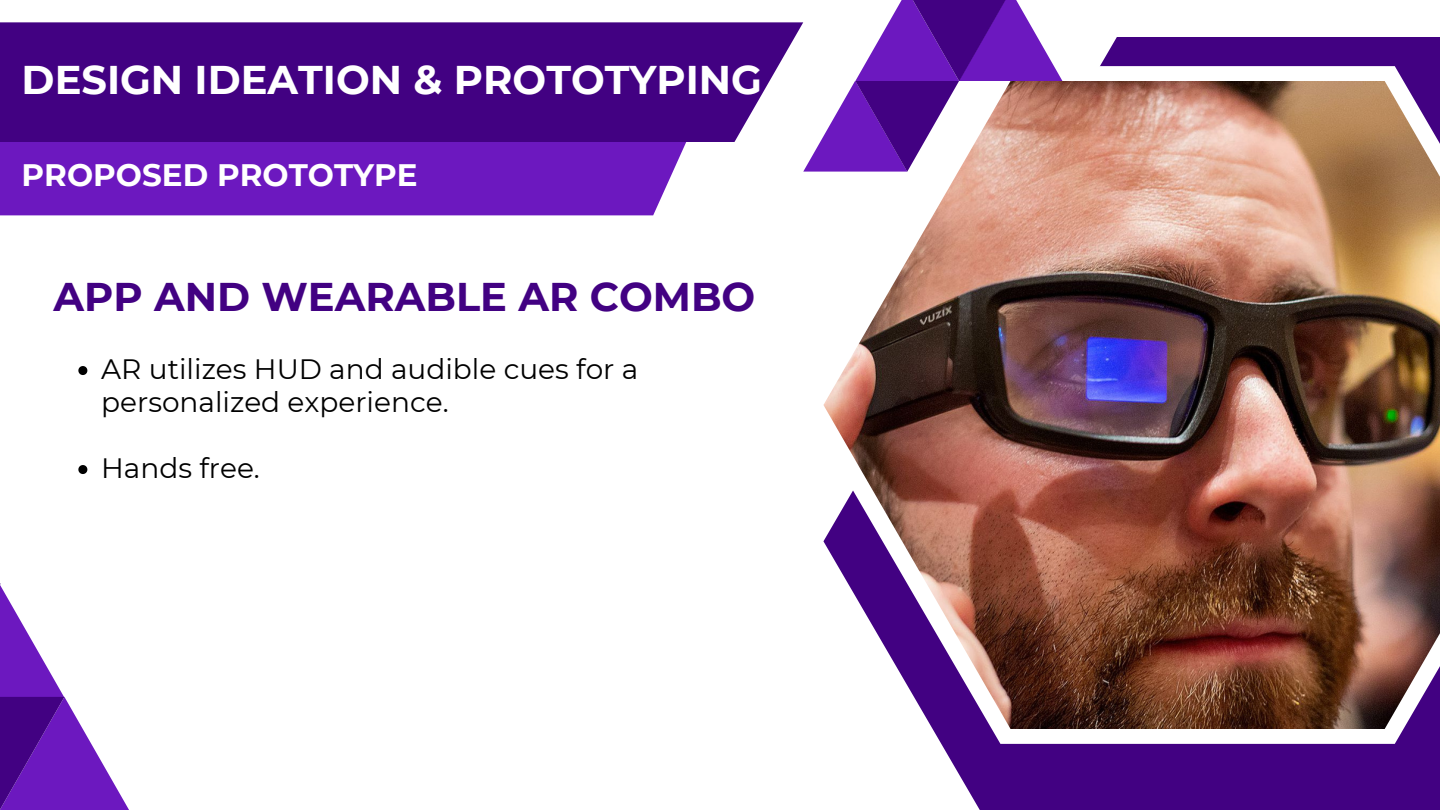
<style>
.page{position:relative;width:1440px;height:810px;background:#fff}
.page>*{position:absolute;margin:0;border:0;box-sizing:border-box;transform-origin:0 0}
.t1{font:700 40px "Montserrat";color:#fff}
.t2{font:700 40px "Montserrat";color:#420182}
.t3{font:700 31px "Montserrat";color:#fff}
.t4{font:28px/33px "Montserrat";color:#000}
</style>
<div class="page">
<div style="left:941px;top:37px;width:499px;height:773px;background:#420182"></div>
<svg style="left:932px;top:66px;width:508px;height:678px"></svg>
<img style="left:823px;top:81px;width:617px;height:648px">
<div style="left:0;top:142px;width:687px;height:73px;background:#6c18bf"></div>
<div style="left:0;top:22px;width:803px;height:120px;background:#420182"></div>
<svg style="left:803px;top:0;width:260px;height:172px"></svg>
<svg style="left:0;top:584px;width:64px;height:113px"></svg>
<svg style="left:64px;top:697px;width:65px;height:113px"></svg>
<svg style="left:0;top:697px;width:64px;height:113px;background:#570da0"></svg>
<svg style="left:78px;top:366px;width:9px;height:9px"></svg>
<svg style="left:78px;top:465px;width:9px;height:9px"></svg>
<p class="t1" style="left:22px;top:56px;width:742px">DESIGN IDEATION &amp; PROTOTYPING</p>
<p class="t3" style="left:22px;top:156px;width:397px">PROPOSED PROTOTYPE</p>
<p class="t2" style="left:54px;top:272px;width:703px">APP AND WEARABLE AR COMBO</p>
<p class="t4" style="left:101px;top:352px;width:539px">AR utilizes HUD and audible cues for a personalized experience.</p>
<p class="t4" style="left:101px;top:451px;width:160px">Hands free.</p>
</div>
